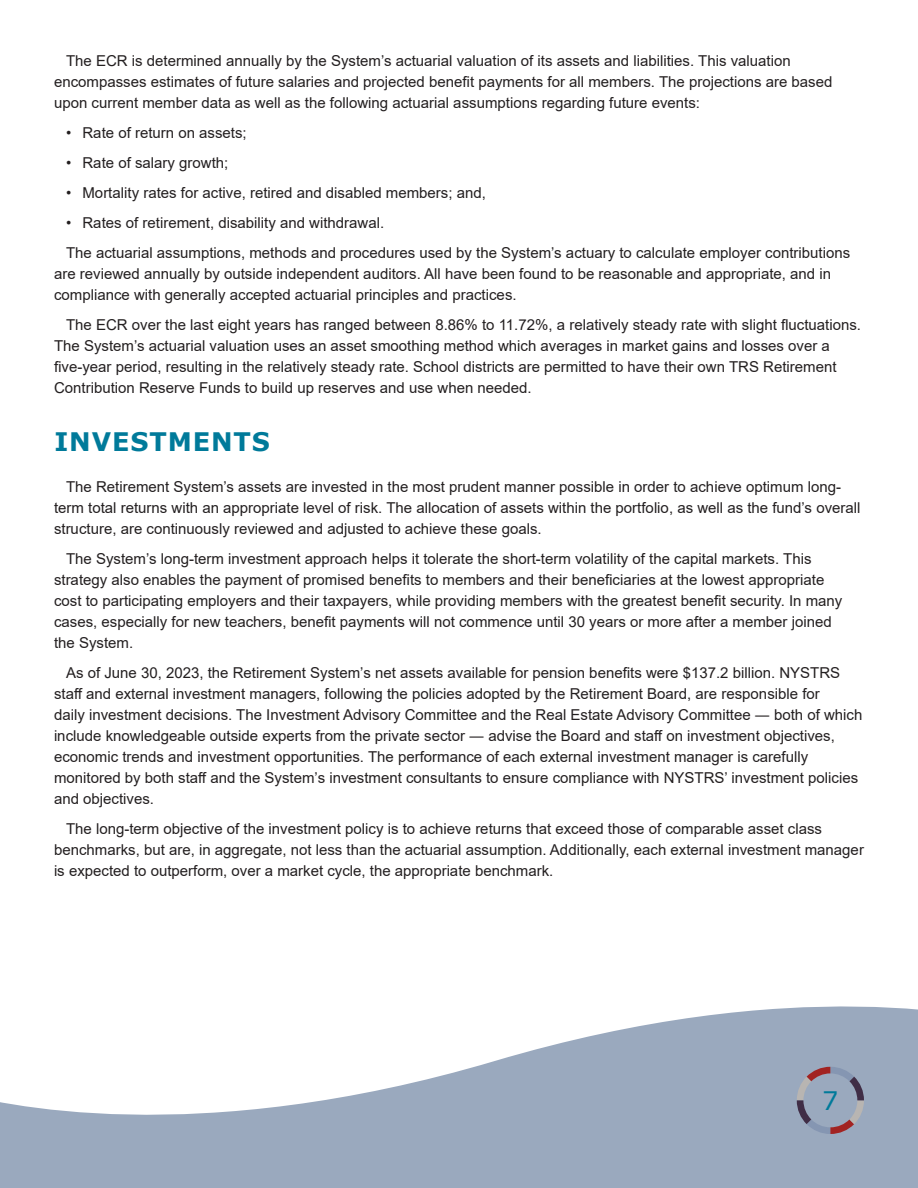
<style>
.page{position:relative;width:918px;height:1188px;background:#fff}
.page>*{position:absolute;margin:0;border:0;box-sizing:border-box;transform-origin:0 0}
.Header_2{font:700 25.5px "Verdana";letter-spacing:.035em;color:#007a9a}
.Page_Number{font:25.5px "Verdana";color:#007a9a}
.Body_Indent{font:15px/21px "Arial";color:#231f20}
</style>
<div class="page">
<svg style="left:0;top:1006px;width:918px;height:182px;fill:#9aa9be"></svg>
<svg style="left:797px;top:1067px;width:67px;height:67px;background:#9496a8"></svg>
<p class="Body_Indent" style="left:54px;top:50px;width:780px;text-indent:12px">The ECR is determined annually by the System’s actuarial valuation of its assets and liabilities. This valuation encompasses estimates of future salaries and projected benefit payments for all members. The projections are based upon current member data as well as the following actuarial assumptions regarding future events:</p>
<p class="Body_Indent" style="left:66px;top:122px;width:182px">• Rate of return on assets;</p>
<p class="Body_Indent" style="left:66px;top:152px;width:164px">• Rate of salary growth;</p>
<p class="Body_Indent" style="left:66px;top:182px;width:421px">• Mortality rates for active, retired and disabled members; and,</p>
<p class="Body_Indent" style="left:66px;top:212px;width:320px">• Rates of retirement, disability and withdrawal.</p>
<p class="Body_Indent" style="left:54px;top:242px;width:798px;text-indent:12px">The actuarial assumptions, methods and procedures used by the System’s actuary to calculate employer contributions are reviewed annually by outside independent auditors. All have been found to be reasonable and appropriate, and in compliance with generally accepted actuarial principles and practices.</p>
<p class="Body_Indent" style="left:54px;top:314px;width:809px;text-indent:12px">The ECR over the last eight years has ranged between 8.86% to 11.72%, a relatively steady rate with slight fluctuations.<br>The System’s actuarial valuation uses an asset smoothing method which averages in market gains and losses over a five-year period, resulting in the relatively steady rate. School districts are permitted to have their own TRS Retirement Contribution Reserve Funds to build up reserves and use when needed.</p>
<p class="Header_2" style="left:54px;top:424px;width:217px">INVESTMENTS</p>
<p class="Body_Indent" style="left:54px;top:476px;width:808px;text-indent:12px">The Retirement System’s assets are invested in the most prudent manner possible in order to achieve optimum long&shy;term total returns with an appropriate level of risk. The allocation of assets within the portfolio, as well as the fund’s overall structure, are continuously reviewed and adjusted to achieve these goals.</p>
<p class="Body_Indent" style="left:54px;top:548px;width:790px;text-indent:12px">The System’s long-term investment approach helps it tolerate the short-term volatility of the capital markets. This strategy also enables the payment of promised benefits to members and their beneficiaries at the lowest appropriate cost to participating employers and their taxpayers, while providing members with the greatest benefit security. In many cases, especially for new teachers, benefit payments will not commence until 30 years or more after a member joined the System.</p>
<p class="Body_Indent" style="left:54px;top:662px;width:810px;text-indent:12px">As of June 30, 2023, the Retirement System’s net assets available for pension benefits were $137.2 billion. NYSTRS staff and external investment managers, following the policies adopted by the Retirement Board, are responsible for<br>daily investment decisions. The Investment Advisory Committee and the Real Estate Advisory Committee ― both of which include knowledgeable outside experts from the private sector ― advise the Board and staff on investment objectives, economic trends and investment opportunities. The performance of each external investment manager is carefully monitored by both staff and the System’s investment consultants to ensure compliance with NYSTRS’ investment policies and objectives.</p>
<p class="Body_Indent" style="left:54px;top:818px;width:811px;text-indent:12px">The long-term objective of the investment policy is to achieve returns that exceed those of comparable asset class benchmarks, but are, in aggregate, not less than the actuarial assumption. Additionally, each external investment manager is expected to outperform, over a market cycle, the appropriate benchmark.</p>
<p class="Page_Number" style="left:822px;top:1083px;width:18px">7</p>
</div>
